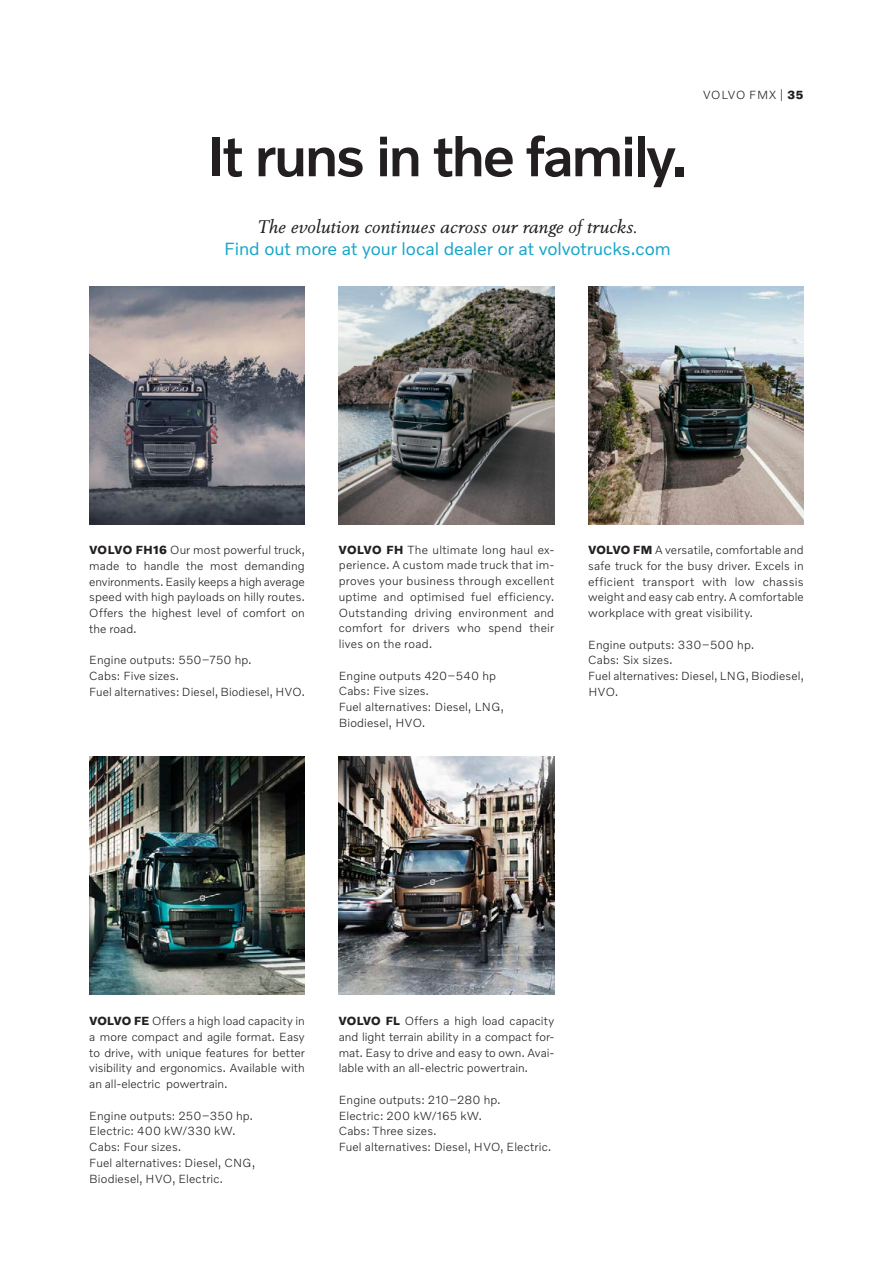
<style>
.page{position:relative;width:893px;height:1263px;background:#fff}
.page>*{position:absolute;margin:0;border:0;box-sizing:border-box;transform-origin:0 0}
.Rubrik{font:500 57px "Volvo Novum";letter-spacing:-.045em;color:#231f20}
.Ingress{font:18px/22.5px "Volvo Novum";letter-spacing:-.005em;color:#16a6c9;text-align:center}
.Bildtext{font:300 12px/15.8px "Volvo Novum";letter-spacing:.01em;color:#231f20;text-align:justify}
.Etikett___höger{font:300 12px "Volvo Novum";letter-spacing:.05em;color:#231f20}
.s1{font-family:"Volvo Serif Pro";font-style:italic;color:#231f20}
.s2{font-weight:700}
</style>
<div class="page">
<img style="left:89px;top:757px;width:216px;height:237px">
<img style="left:339px;top:757px;width:215px;height:237px">
<img style="left:89px;top:287px;width:216px;height:237px">
<img style="left:339px;top:287px;width:215px;height:237px">
<img style="left:588px;top:287px;width:216px;height:237px">
<p class="Rubrik" style="left:207px;top:120px;width:482px">It runs in the family.</p>
<p class="Ingress" style="left:224px;top:215px;width:448px"><span class="s1">The evolution continues across our range of trucks.<br></span>Find out more at your local dealer or at volvotrucks.com</p>
<p class="Etikett___höger" style="left:703px;top:87px;width:102px">VOLVO FMX | <span class="s2">35</span></p>
<p class="Bildtext" style="left:89px;top:542px;width:217px"><span class="s2">VOLVO FH16</span> Our most powerful truck, made to handle the most demanding environments. Easily keeps a high average speed with high payloads on hilly routes.<br>Offers the highest level of comfort on the road.</p>
<p class="Bildtext" style="left:89px;top:652px;width:164px">Engine outputs: 550–750 hp.</p>
<p class="Bildtext" style="left:89px;top:667px;width:91px">Cabs: Five sizes.</p>
<p class="Bildtext" style="left:89px;top:683px;width:217px">Fuel alternatives: Diesel, Biodiesel, HVO.</p>
<p class="Bildtext" style="left:339px;top:541px;width:217px"><span class="s2">VOLVO FH</span> The ultimate long haul ex&shy;perience. A custom made truck that im&shy;proves your business through excellent uptime and optimised fuel efficiency.<br>Outstanding driving environment and comfort for drivers who spend their lives on the road.</p>
<p class="Bildtext" style="left:339px;top:667px;width:159px">Engine outputs 420–540 hp</p>
<p class="Bildtext" style="left:339px;top:683px;width:92px">Cabs: Five sizes.</p>
<p class="Bildtext" style="left:339px;top:699px;width:167px">Fuel alternatives: Diesel, LNG,<br>Biodiesel, HVO.</p>
<p class="Bildtext" style="left:588px;top:542px;width:217px"><span class="s2">VOLVO FM</span> A versatile, comfortable and safe truck for the busy driver. Excels in efficient transport with low chassis weight and easy cab entry. A comfortable workplace with great visibility.</p>
<p class="Bildtext" style="left:588px;top:636px;width:167px">Engine outputs: 330–500 hp.</p>
<p class="Bildtext" style="left:588px;top:652px;width:86px">Cabs: Six sizes.</p>
<p class="Bildtext" style="left:588px;top:668px;width:217px">Fuel alternatives: Diesel, LNG, Biodiesel,<br>HVO.</p>
<p class="Bildtext" style="left:89px;top:1013px;width:217px"><span class="s2">VOLVO FE</span> Offers a high load capacity in a more compact and agile format. Easy to drive, with unique features for better visibility and ergonomics. Available with an all-electric powertrain.</p>
<p class="Bildtext" style="left:89px;top:1107px;width:165px">Engine outputs: 250–350 hp.</p>
<p class="Bildtext" style="left:89px;top:1123px;width:148px">Electric: 400 kW/330 kW.</p>
<p class="Bildtext" style="left:89px;top:1139px;width:93px">Cabs: Four sizes.</p>
<p class="Bildtext" style="left:89px;top:1154px;width:167px">Fuel alternatives: Diesel, CNG,<br>Biodiesel, HVO, Electric.</p>
<p class="Bildtext" style="left:339px;top:1013px;width:217px"><span class="s2">VOLVO FL</span> Offers a high load capacity and light terrain ability in a compact for&shy;mat. Easy to drive and easy to own. Avai&shy;lable with an all-electric powertrain.</p>
<p class="Bildtext" style="left:339px;top:1091px;width:163px">Engine outputs: 210–280 hp.</p>
<p class="Bildtext" style="left:339px;top:1107px;width:144px">Electric: 200 kW/165 kW.</p>
<p class="Bildtext" style="left:339px;top:1123px;width:99px">Cabs: Three sizes.</p>
<p class="Bildtext" style="left:339px;top:1139px;width:214px">Fuel alternatives: Diesel, HVO, Electric.</p>
</div>
